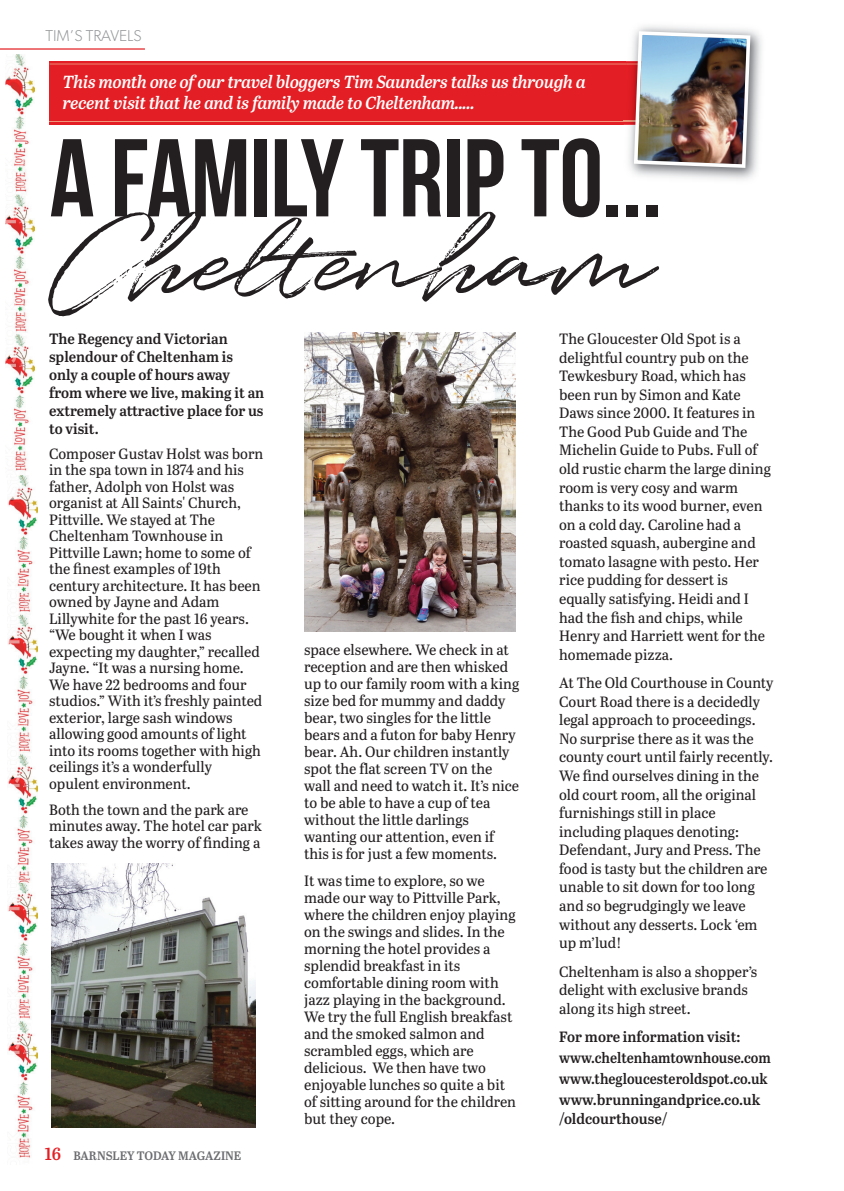
<style>
.page{position:relative;width:844px;height:1191px;background:#fff}
.page>*{position:absolute;margin:0;border:0;box-sizing:border-box;transform-origin:0 0}
.t1{font:110.25px "Bebas Neue";letter-spacing:-.005em;color:#231f20}
.t2{font:110.25px "Quentin";letter-spacing:-.005em;color:#231f20}
.t3{font:italic 17.5px/21.3px "Abril Titling Sb";letter-spacing:-.005em;color:#fff}
.t4{font:300 15.75px "Gibson";color:#939598}
.t5{font:14.88px/18.6px "Abril Titling";color:#231f20}
.t6{font:14.88px/17.8px "Abril Titling Sb";color:#231f20}
.t7{font:12.25px "Abril Titling Sb";color:#6c6d70}
.s1{font-size:17.5px;color:#e31e24}
</style>
<div class="page">
<hr style="left:0;top:48px;width:145px;height:2px;background:#e31e24">
<div style="left:50px;top:61px;width:694px;height:64px;background:#e31e24"></div>
<hr style="left:50px;top:64px;width:576px;height:1px;background:#f09579">
<hr style="left:50px;top:121px;width:573px;height:1px;background:#f09579">
<img style="left:304px;top:333px;width:211px;height:298px">
<img style="left:51px;top:863px;width:204px;height:264px">
<img style="left:621px;top:25px;width:141px;height:155px">
<img style="left:623px;top:61px;width:9px;height:64px">
<img style="left:632px;top:29px;width:120px;height:141px">
<img style="left:5px;top:55px;width:30px;height:421px">
<img style="left:8px;top:476px;width:29px;height:407px">
<img style="left:8px;top:883px;width:29px;height:275px">
<p class="t4" style="left:45px;top:31px;width:98px">TIM’S TRAVELS</p>
<p class="t3" style="left:63px;top:72px;width:524px">This month one of our travel bloggers Tim Saunders talks us through a recent visit that he and is family made to Cheltenham.....</p>
<h1 class="t1" style="left:50px;top:114px;width:613px">A FAMILY TRIP TO...</h1>
<h1 class="t2" style="left:50px;top:188px;width:602px">Cheltenham</h1>
<p class="t6" style="left:49px;top:331px;width:217px">The Regency and Victorian splendour of Cheltenham is only a couple of hours away from where we live, making it an extremely attractive place for us to visit.</p>
<p class="t5" style="left:49px;top:446px;width:216px;line-height:16.4px">Composer Gustav Holst was born in the spa town in 1874 and his father, Adolph von Holst was organist at All Saints' Church,<br>Pittville. We stayed at The<br>Cheltenham Townhouse in<br>Pittville Lawn; home to some of the finest examples of 19th century architecture. It has been owned by Jayne and Adam<br>Lillywhite for the past 16 years. “We bought it when I was expecting my daughter,” recalled<br>Jayne. “It was a nursing home.<br>We have 22 bedrooms and four studios.” With it’s freshly painted exterior, large sash windows allowing good amounts of light into its rooms together with high ceilings it’s a wonderfully opulent environment.</p>
<p class="t5" style="left:49px;top:802px;width:214px;line-height:16.4px">Both the town and the park are minutes away. The hotel car park takes away the worry of finding a</p>
<p class="t7" style="left:45px;top:1150px;width:198px"><span class="s1">16</span> BARNSLEY TODAY MAGAZINE</p>
<p class="t5" style="left:304px;top:642px;width:216px;line-height:17px">space elsewhere. We check in at reception and are then whisked up to our family room with a king size bed for mummy and daddy bear, two singles for the little bears and a futon for baby Henry bear. Ah. Our children instantly spot the flat screen TV on the wall and need to watch it. It’s nice to be able to have a cup of tea without the little darlings wanting our attention, even if this is for just a few moments.</p>
<p class="t5" style="left:304px;top:873px;width:213px;line-height:17px">It was time to explore, so we made our way to Pittville Park, where the children enjoy playing on the swings and slides. In the morning the hotel provides a splendid breakfast in its comfortable dining room with jazz playing in the background.<br>We try the full English breakfast and the smoked salmon and scrambled eggs, which are delicious. We then have two enjoyable lunches so quite a bit of sitting around for the children but they cope.</p>
<p class="t5" style="left:559px;top:331px;width:213px">The Gloucester Old Spot is a delightful country pub on the<br>Tewkesbury Road, which has been run by Simon and Kate<br>Daws since 2000. It features in<br>The Good Pub Guide and The<br>Michelin Guide to Pubs. Full of old rustic charm the large dining room is very cosy and warm thanks to its wood burner, even on a cold day. Caroline had a roasted squash, aubergine and tomato lasagne with pesto. Her rice pudding for dessert is equally satisfying. Heidi and I had the fish and chips, while<br>Henry and Harriett went for the homemade pizza.</p>
<p class="t5" style="left:559px;top:675px;width:216px">At The Old Courthouse in County<br>Court Road there is a decidedly legal approach to proceedings.<br>No surprise there as it was the county court until fairly recently.<br>We find ourselves dining in the old court room, all the original furnishings still in place including plaques denoting:<br>Defendant, Jury and Press. The food is tasty but the children are unable to sit down for too long and so begrudgingly we leave without any desserts. Lock ‘em up m’lud!</p>
<p class="t5" style="left:559px;top:963px;width:199px">Cheltenham is also a shopper’s delight with exclusive brands along its high street.</p>
<p class="t6" style="left:559px;top:1027px;width:213px;line-height:21px">For more information visit: www.cheltenhamtownhouse.com www.thegloucesteroldspot.co.uk www.brunningandprice.co.uk</p>
<p class="t6" style="left:559px;top:1111px;width:110px">/oldcourthouse/</p>
</div>
